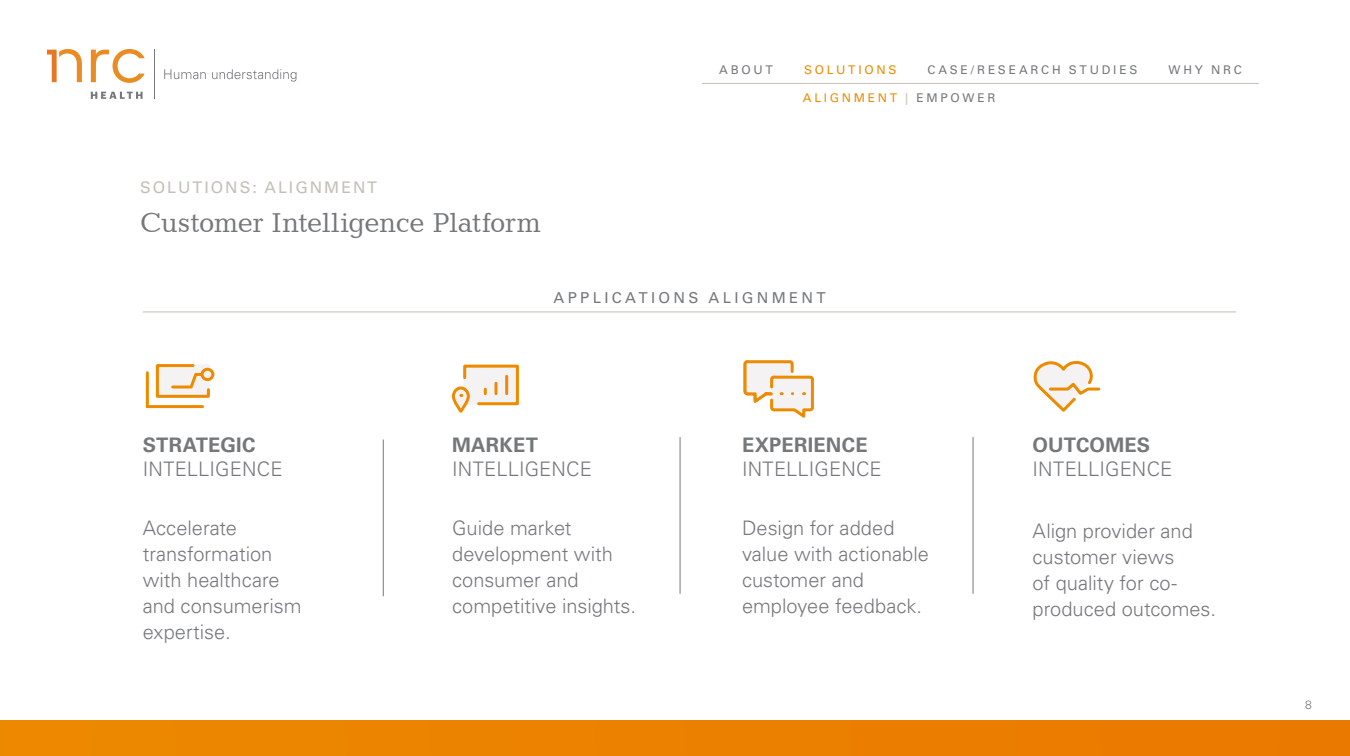
<style>
.page{position:relative;width:1350px;height:756px;background:#fff}
.page>*{position:absolute;margin:0;border:0;box-sizing:border-box;transform-origin:0 0}
.t1{font:28px "Candida BT";letter-spacing:-.01em;color:#75787b}
.t2{font:300 20px/26px "Univers LT Std";color:#75787b}
.t3{font:700 20px "Univers LT Std";letter-spacing:.01em;color:#75787b}
.t4{font:16px "Univers LT Std";letter-spacing:.125em;color:#c4bfb6}
.t5{font:15px "Univers LT Std";letter-spacing:.22em;color:#75787b}
.t6{font:12px "Univers LT Std";letter-spacing:.23em;color:#75787b}
.t7{font:12px "Univers LT Std";letter-spacing:.225em;color:#ed8b00}
.t8{font:300 12px "Univers LT Std";color:#75787b}
.s1{color:#c4bfb6}
.s2{color:#75787b}
</style>
<div class="page">
<div style="left:0;top:720px;width:1349px;height:36px;background:#ec8100"></div>
<hr style="left:143px;top:312px;width:1093px;height:1px;background:#c4bfb6">
<svg style="left:451px;top:364px;width:68px;height:49px"></svg>
<hr style="left:383px;top:440px;width:1px;height:156px;background:#75787b">
<hr style="left:679px;top:437px;width:1px;height:157px;background:#75787b">
<hr style="left:972px;top:437px;width:1px;height:157px;background:#75787b">
<svg style="left:145px;top:364px;width:70px;height:45px"></svg>
<svg style="left:1033px;top:361px;width:68px;height:51px"></svg>
<svg style="left:91px;top:92px;width:51px;height:7px"></svg>
<svg style="left:91px;top:49px;width:54px;height:34px"></svg>
<svg style="left:47px;top:49px;width:35px;height:33px"></svg>
<svg style="left:164px;top:69px;width:42px;height:10px"></svg>
<svg style="left:212px;top:69px;width:84px;height:13px"></svg>
<hr style="left:154px;top:50px;width:1px;height:49px;background:#75787b">
<svg style="left:743px;top:360px;width:71px;height:58px"></svg>
<hr style="left:702px;top:83px;width:556px;height:1px;background:#c4bfb6">
<p class="t6" style="left:719px;top:63px;width:55px">ABOUT</p>
<p class="t7" style="left:804px;top:63px;width:94px">SOLUTIONS</p>
<p class="t6" style="left:927px;top:63px;width:211px">CASE/RESEARCH STUDIES</p>
<p class="t6" style="left:1168px;top:63px;width:75px">WHY NRC</p>
<p class="t7" style="left:802px;top:91px;width:194px">ALIGNMENT <span class="s1">|</span> <span class="s2">EMPOWER</span></p>
<p class="t4" style="left:140px;top:178px;width:238px">SOLUTIONS: ALIGNMENT</p>
<h1 class="t1" style="left:140px;top:205px;width:402px">Customer Intelligence Platform</h1>
<p class="t5" style="left:553px;top:288px;width:273px">APPLICATIONS ALIGNMENT</p>
<p class="t3" style="left:143px;top:433px;width:114px">STRATEGIC</p>
<p class="t2" style="left:143px;top:456px;width:141px">INTELLIGENCE</p>
<p class="t2" style="left:143px;top:515px;width:160px">Accelerate transformation with healthcare and consumerism expertise.</p>
<p class="t3" style="left:452px;top:433px;width:87px">MARKET</p>
<p class="t2" style="left:452px;top:456px;width:141px">INTELLIGENCE</p>
<p class="t2" style="left:452px;top:515px;width:185px">Guide market development with consumer and competitive insights.</p>
<p class="t3" style="left:742px;top:433px;width:127px">EXPERIENCE</p>
<p class="t2" style="left:742px;top:456px;width:141px">INTELLIGENCE</p>
<p class="t2" style="left:742px;top:515px;width:188px">Design for added value with actionable customer and employee feedback.</p>
<p class="t3" style="left:1032px;top:433px;width:119px">OUTCOMES</p>
<p class="t2" style="left:1032px;top:456px;width:141px">INTELLIGENCE</p>
<p class="t2" style="left:1032px;top:518px;width:185px">Align provider and customer views<br>of quality for co&shy;produced outcomes.</p>
<p class="t8" style="left:1305px;top:698px;width:8px">8</p>
</div>
